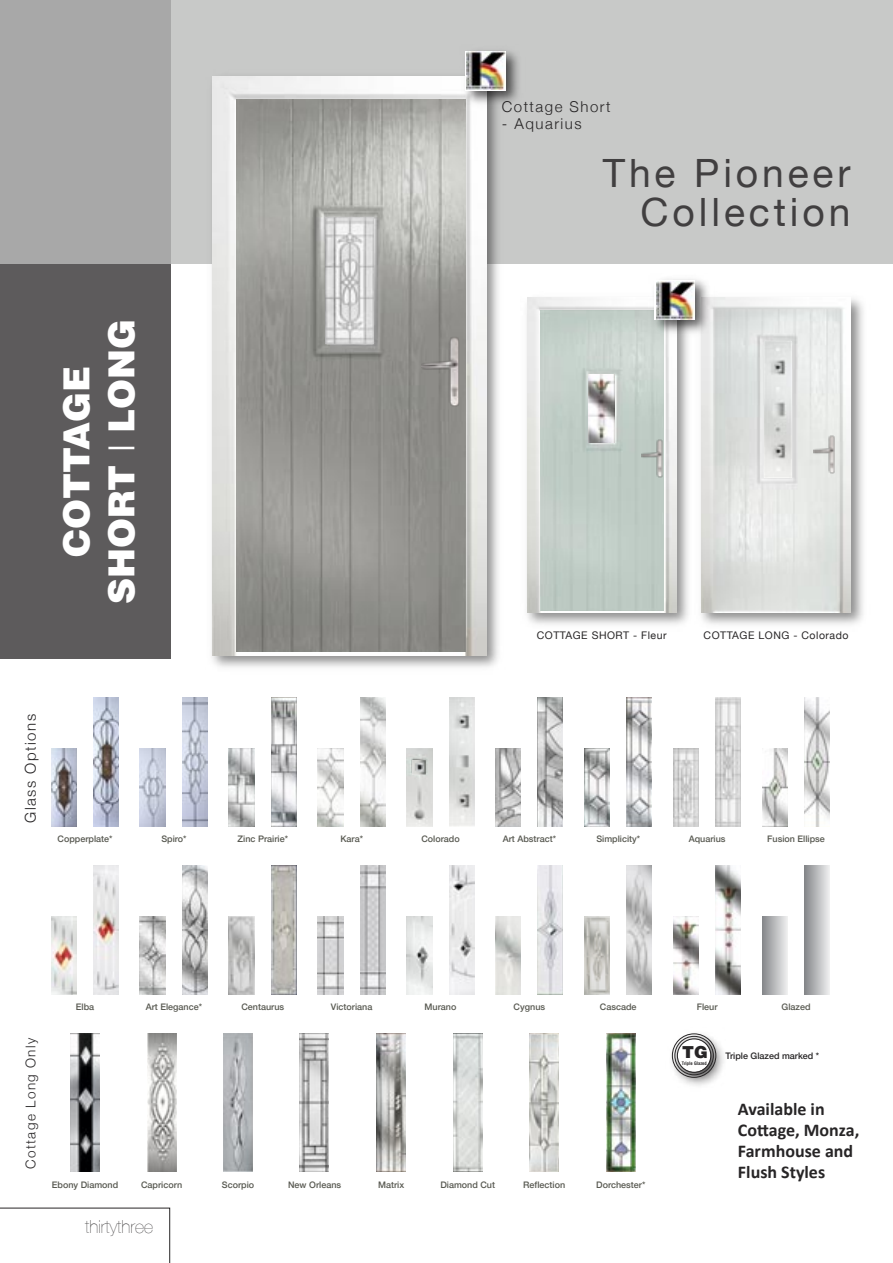
<style>
.page{position:relative;width:893px;height:1263px;background:#fff}
.page>*{position:absolute;margin:0;border:0;box-sizing:border-box;transform-origin:0 0}
.t1{font:39px/39px "Helvetica Neue";letter-spacing:.1em;color:#413f40;text-align:right}
.t2{font:900 36px "Helvetica";color:#fff}
.t3{font:700 18px/21px "Calibri";color:#272526}
.t4{font:200 18px "Helvetica Neue";color:#272526}
.t5{font:900 16.5px "Helvetica";color:#272526}
.t6{font:300 15px "Helvetica Neue";letter-spacing:.1em;color:#272526}
.t7{font:300 13.5px "Helvetica Neue";letter-spacing:.1em;color:#272526}
.t8{font:10.5px "Helvetica Neue";letter-spacing:.05em;color:#272526}
.t9{font:500 9px "Helvetica Neue";color:#585951}
.t10{font:500 9px "Helvetica Neue";color:#272526}
.t11{font:700 condensed 4.65px "Helvetica";color:#272526}
.s1{font-weight:300}
</style>
<div class="page">
<img style="left:300px;top:1033px;width:29px;height:139px">
<img style="left:148px;top:1033px;width:29px;height:139px">
<img style="left:71px;top:1033px;width:29px;height:139px">
<div style="left:0;top:0;width:170px;height:659px;background:#5d5b5c"></div>
<div style="left:0;top:0;width:893px;height:264px;background:#bbbcbb;opacity:.8"></div>
<svg style="left:0;top:1208px;width:170px;height:55px"></svg>
<img style="left:206px;top:70px;width:300px;height:597px">
<img style="left:213px;top:77px;width:273px;height:578px">
<img style="left:236px;top:100px;width:230px;height:551px">
<img style="left:326px;top:218px;width:48px;height:126px">
<img style="left:422px;top:336px;width:37px;height:71px">
<img style="left:94px;top:697px;width:25px;height:129px">
<img style="left:51px;top:748px;width:26px;height:78px">
<img style="left:182px;top:697px;width:25px;height:129px">
<img style="left:140px;top:748px;width:25px;height:78px">
<img style="left:271px;top:697px;width:25px;height:129px">
<img style="left:229px;top:748px;width:25px;height:78px">
<img style="left:360px;top:697px;width:25px;height:129px">
<img style="left:318px;top:748px;width:25px;height:78px">
<img style="left:449px;top:697px;width:25px;height:129px">
<img style="left:406px;top:748px;width:26px;height:78px">
<img style="left:538px;top:697px;width:25px;height:129px">
<img style="left:495px;top:748px;width:26px;height:78px">
<img style="left:627px;top:697px;width:25px;height:129px">
<img style="left:584px;top:748px;width:26px;height:78px">
<img style="left:716px;top:697px;width:25px;height:129px">
<img style="left:673px;top:748px;width:26px;height:78px">
<img style="left:182px;top:865px;width:25px;height:129px">
<img style="left:140px;top:916px;width:25px;height:78px">
<img style="left:271px;top:865px;width:25px;height:129px">
<img style="left:229px;top:916px;width:25px;height:78px">
<img style="left:360px;top:865px;width:26px;height:129px">
<img style="left:318px;top:916px;width:25px;height:78px">
<img style="left:449px;top:865px;width:25px;height:129px">
<img style="left:406px;top:916px;width:26px;height:78px">
<img style="left:538px;top:865px;width:25px;height:129px">
<img style="left:495px;top:916px;width:26px;height:78px">
<img style="left:716px;top:865px;width:25px;height:129px">
<img style="left:673px;top:916px;width:26px;height:78px">
<svg style="left:804px;top:865px;width:25px;height:129px;background:#b6b8ba"></svg>
<div style="left:762px;top:916px;width:26px;height:78px;background:linear-gradient(to right,#85868a,#ebecec)"></div>
<img style="left:804px;top:697px;width:25px;height:129px">
<img style="left:762px;top:748px;width:26px;height:78px">
<img style="left:94px;top:865px;width:25px;height:129px">
<img style="left:51px;top:916px;width:26px;height:78px">
<img style="left:412px;top:760px;width:14px;height:14px">
<img style="left:627px;top:865px;width:25px;height:129px">
<img style="left:584px;top:916px;width:26px;height:78px">
<img style="left:526px;top:297px;width:338px;height:328px">
<img style="left:527px;top:298px;width:149px;height:314px">
<img style="left:540px;top:310px;width:124px;height:300px">
<img style="left:589px;top:374px;width:26px;height:69px">
<img style="left:641px;top:439px;width:21px;height:38px">
<img style="left:702px;top:298px;width:148px;height:314px">
<img style="left:813px;top:436px;width:21px;height:38px">
<img style="left:764px;top:342px;width:27px;height:136px">
<img style="left:648px;top:279px;width:66px;height:61px">
<svg style="left:655px;top:281px;width:40px;height:39px"></svg>
<img style="left:656px;top:281px;width:39px;height:38px">
<img style="left:459px;top:44px;width:66px;height:66px">
<svg style="left:466px;top:51px;width:40px;height:39px"></svg>
<img style="left:467px;top:52px;width:39px;height:38px">
<img style="left:680px;top:1043px;width:44px;height:43px">
<svg style="left:671px;top:1033px;width:46px;height:45px"></svg>
<img style="left:224px;top:1033px;width:29px;height:139px">
<img style="left:377px;top:1033px;width:29px;height:139px">
<img style="left:453px;top:1033px;width:29px;height:139px">
<img style="left:529px;top:1033px;width:30px;height:139px">
<img style="left:606px;top:1033px;width:29px;height:139px">
<p class="t6" style="left:502px;top:98px;width:110px">Cottage Short</p>
<p class="t6" style="left:502px;top:114px;width:81px">- Aquarius</p>
<p class="t1" style="left:603px;top:153px;width:249px">The Pioneer<br>Collection</p>
<p class="t2" style="left:63px;top:557px;width:193px;rotate:-90deg">COTTAGE</p>
<p class="t2" style="left:108px;top:604px;width:287px;rotate:-90deg">SHORT <span class="s1">I</span> LONG</p>
<p class="t8" style="left:537px;top:629px;width:131px">COTTAGE SHORT - Fleur</p>
<p class="t8" style="left:704px;top:629px;width:146px">COTTAGE LONG - Colorado</p>
<p class="t6" style="left:21px;top:823px;width:110px;rotate:-90deg">Glass Options</p>
<p class="t9" style="left:58px;top:833px;width:57px">Copperplate*</p>
<p class="t9" style="left:161px;top:833px;width:27px">Spiro*</p>
<p class="t9" style="left:238px;top:833px;width:52px">Zinc Prairie*</p>
<p class="t9" style="left:340px;top:833px;width:24px">Kara*</p>
<p class="t9" style="left:421px;top:833px;width:40px">Colorado</p>
<p class="t9" style="left:503px;top:833px;width:55px">Art Abstract*</p>
<p class="t9" style="left:596px;top:833px;width:45px">Simplicity*</p>
<p class="t9" style="left:689px;top:833px;width:38px">Aquarius</p>
<p class="t9" style="left:767px;top:833px;width:59px">Fusion Ellipse</p>
<p class="t7" style="left:23px;top:1169px;width:133px;rotate:-90deg">Cottage Long Only</p>
<p class="t9" style="left:76px;top:1001px;width:20px">Elba</p>
<p class="t9" style="left:146px;top:1001px;width:58px">Art Elegance*</p>
<p class="t9" style="left:241px;top:1001px;width:44px">Centaurus</p>
<p class="t9" style="left:331px;top:1001px;width:43px">Victoriana</p>
<p class="t9" style="left:425px;top:1001px;width:33px">Murano</p>
<p class="t9" style="left:514px;top:1001px;width:33px">Cygnus</p>
<p class="t9" style="left:600px;top:1001px;width:38px">Cascade</p>
<p class="t9" style="left:697px;top:1001px;width:22px">Fleur</p>
<p class="t9" style="left:781px;top:1001px;width:31px">Glazed</p>
<p class="t5" style="left:682px;top:1046px;width:27px">TG</p>
<p class="t11" style="left:682px;top:1061px;width:27px">Triple Glazed</p>
<p class="t10" style="left:725px;top:1050px;width:95px">Triple Glazed marked *</p>
<p class="t9" style="left:52px;top:1179px;width:68px">Ebony Diamond</p>
<p class="t9" style="left:141px;top:1179px;width:43px">Capricorn</p>
<p class="t9" style="left:222px;top:1179px;width:34px">Scorpio</p>
<p class="t9" style="left:288px;top:1179px;width:55px">New Orleans</p>
<p class="t9" style="left:378px;top:1179px;width:28px">Matrix</p>
<p class="t9" style="left:440px;top:1179px;width:56px">Diamond Cut</p>
<p class="t9" style="left:523px;top:1179px;width:44px">Reflection</p>
<p class="t9" style="left:596px;top:1179px;width:51px">Dorchester*</p>
<p class="t4" style="left:85px;top:1216px;width:70px">thirtythree</p>
<p class="t3" style="left:738px;top:1100px;width:123px">Available in<br>Cottage, Monza,<br>Farmhouse and<br>Flush Styles</p>
</div>
